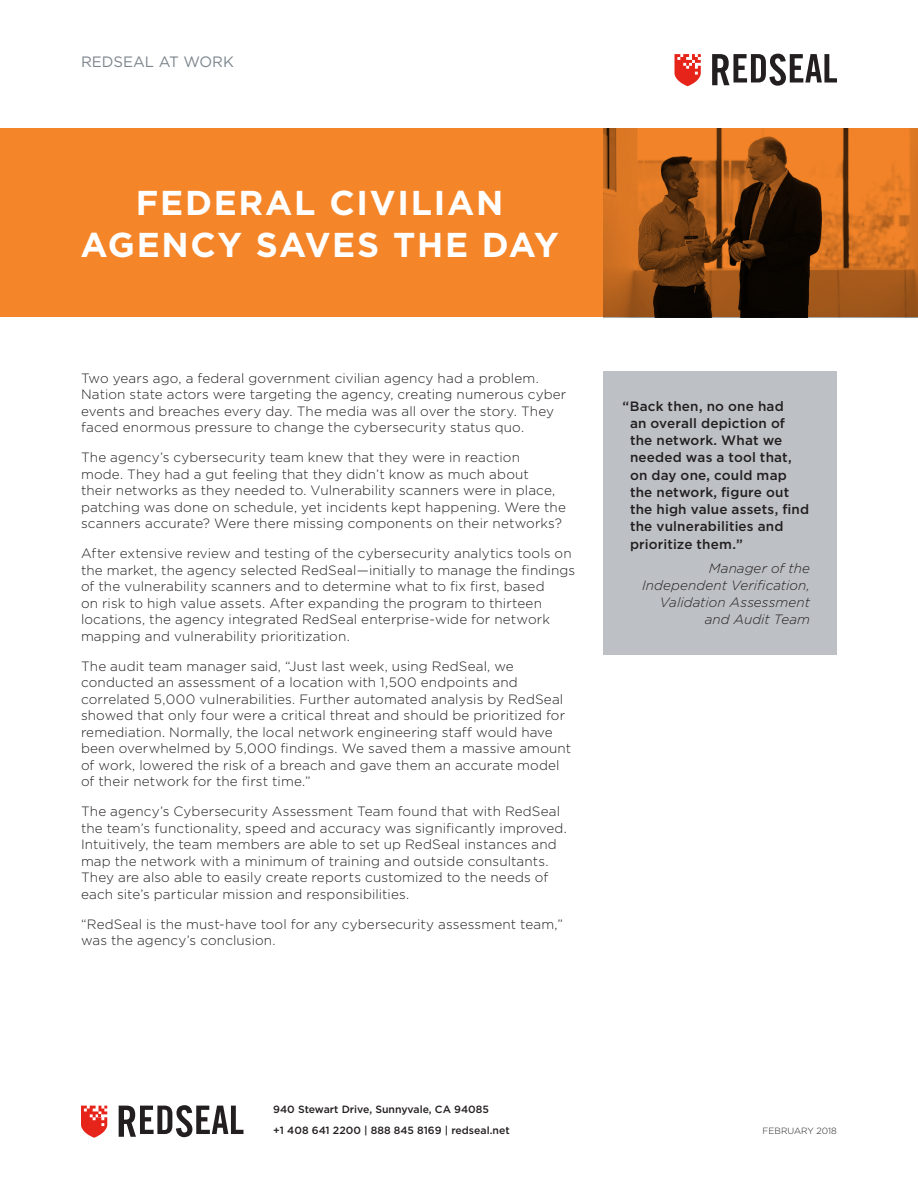
<style>
.page{position:relative;width:918px;height:1188px;background:#fff}
.page>*{position:absolute;margin:0;border:0;box-sizing:border-box;transform-origin:0 0}
.t1{font:700 34.5px/42px "Gotham";letter-spacing:.05em;color:#fff;text-align:center}
.t2{font:15px "Gotham";color:#7c858c}
.t3{font:300 13.5px/16.5px "Gotham";letter-spacing:.01em;color:#231f20}
.t4{font:500 13.5px/17.2px "Gotham";letter-spacing:.015em;color:#231f20}
.t5{font:italic 300 13.5px/17.2px "Gotham";letter-spacing:.005em;color:#231f20;text-align:right}
.t6{font:500 10.5px "Gotham";color:#231f20}
.t7{font:300 9px "Gotham";color:#231f20}
</style>
<div class="page">
<svg style="left:674px;top:54px;width:27px;height:32px"></svg>
<svg style="left:712px;top:54px;width:125px;height:32px"></svg>
<div style="left:0;top:128px;width:918px;height:189px;background:#f58529"></div>
<img style="left:603px;top:128px;width:315px;height:189px">
<svg style="left:81px;top:1106px;width:26px;height:32px"></svg>
<svg style="left:119px;top:1105px;width:125px;height:32px"></svg>
<div style="left:603px;top:371px;width:234px;height:283px;background:#bdc0c4"></div>
<p class="t2" style="left:81px;top:53px;width:154px">REDSEAL AT WORK</p>
<p class="t1" style="left:81px;top:180px;width:480px">FEDERAL CIVILIAN<br>AGENCY SAVES THE DAY</p>
<p class="t3" style="left:81px;top:369px;width:487px">Two years ago, a federal government civilian agency had a problem.<br>Nation state actors were targeting the agency, creating numerous cyber events and breaches every day. The media was all over the story. They faced enormous pressure to change the cybersecurity status quo.</p>
<p class="t3" style="left:81px;top:449px;width:487px">The agency’s cybersecurity team knew that they were in reaction<br>mode. They had a gut feeling that they didn’t know as much about<br>their networks as they needed to. Vulnerability scanners were in place, patching was done on schedule, yet incidents kept happening. Were the scanners accurate? Were there missing components on their networks?</p>
<p class="t3" style="left:81px;top:545px;width:496px">After extensive review and testing of the cybersecurity analytics tools on the market, the agency selected RedSeal—initially to manage the findings of the vulnerability scanners and to determine what to fix first, based<br>on risk to high value assets. After expanding the program to thirteen locations, the agency integrated RedSeal enterprise-wide for network mapping and vulnerability prioritization.</p>
<p class="t3" style="left:81px;top:657px;width:492px">The audit team manager said, “Just last week, using RedSeal, we conducted an assessment of a location with 1,500 endpoints and correlated 5,000 vulnerabilities. Further automated analysis by RedSeal showed that only four were a critical threat and should be prioritized for remediation. Normally, the local network engineering staff would have been overwhelmed by 5,000 findings. We saved them a massive amount of work, lowered the risk of a breach and gave them an accurate model of their network for the first time.”</p>
<p class="t3" style="left:81px;top:803px;width:487px">The agency’s Cybersecurity Assessment Team found that with RedSeal the team’s functionality, speed and accuracy was significantly improved.<br>Intuitively, the team members are able to set up RedSeal instances and map the network with a minimum of training and outside consultants.<br>They are also able to easily create reports customized to the needs of each site’s particular mission and responsibilities.</p>
<p class="t3" style="left:81px;top:915px;width:484px">“RedSeal is the must-have tool for any cybersecurity assessment team,” was the agency’s conclusion.</p>
<p class="t4" style="left:630px;top:397px;width:181px;text-indent:-8px">“Back then, no one had<br>an overall depiction of the network. What we needed was a tool that, on day one, could map the network, figure out the high value assets, find the vulnerabilities and prioritize them.”</p>
<p class="t5" style="left:642px;top:559px;width:169px">Manager of the<br>Independent Verification,<br>Validation Assessment</p>
<p class="t5" style="left:705px;top:611px;width:107px">and Audit Team</p>
<p class="t6" style="left:273px;top:1103px;width:217px">940 Stewart Drive, Sunnyvale, CA 94085</p>
<p class="t6" style="left:273px;top:1124px;width:238px">+1 408 641 2200 | 888 845 8169 | redseal.net</p>
<p class="t7" style="left:763px;top:1126px;width:76px">FEBRUARY 2018</p>
</div>
